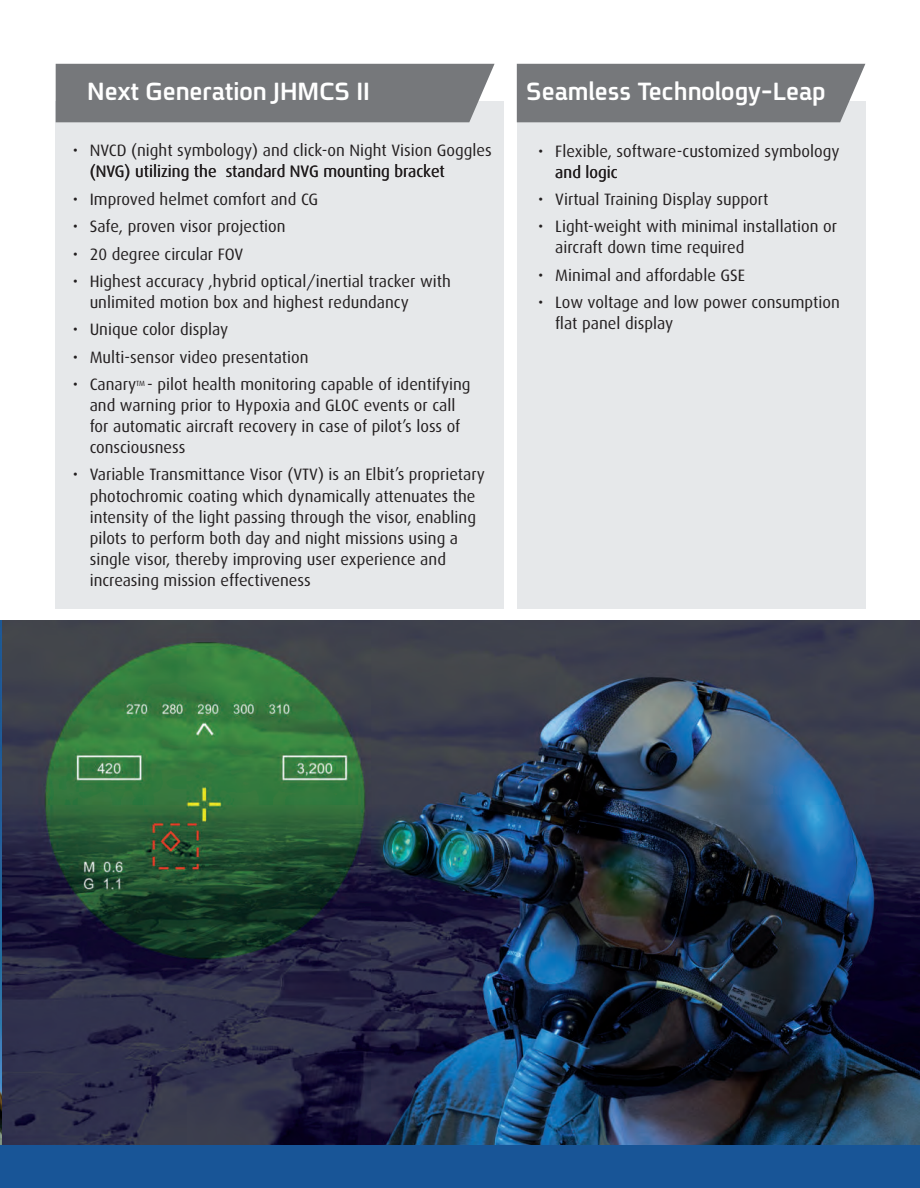
<style>
.page{position:relative;width:920px;height:1188px;background:#fff}
.page>*{position:absolute;margin:0;border:0;box-sizing:border-box;transform-origin:0 0}
.t1{font:27px "En Spoiler B";color:#fff}
.t2{font:16.5px/21px "Dax";color:#231f20}
.t3{font:7.5px "Dax";color:#231f20}
</style>
<div class="page">
<img style="left:0;top:621px;width:920px;height:525px">
<div style="left:56px;top:101px;width:448px;height:508px;background:#e6e8ea"></div>
<div style="left:517px;top:101px;width:348px;height:508px;background:#e6e8ea"></div>
<div style="left:517px;top:64px;width:348px;height:58px;background:#76787b"></div>
<div style="left:56px;top:64px;width:438px;height:58px;background:#76787b"></div>
<div style="left:0;top:1146px;width:920px;height:42px;background:#185597"></div>
<h3 class="t1" style="left:87px;top:72px;width:284px">Next Generation JHMCS II</h3>
<h3 class="t1" style="left:526px;top:72px;width:301px">Seamless Technology-Leap</h3>
<p class="t2" style="left:73px;top:140px;width:7px">•</p>
<p class="t2" style="left:90px;top:140px;width:403px">NVCD (night symbology) and click-on Night Vision Goggles</p>
<p class="t2" style="left:538px;top:140px;width:7px">•</p>
<p class="t2" style="left:90px;top:161px;width:357px">(NVG) utilizing the standard NVG mounting bracket</p>
<p class="t2" style="left:555px;top:140px;width:286px">Flexible, software-customized symbology and logic</p>
<p class="t2" style="left:73px;top:189px;width:7px">•</p>
<p class="t2" style="left:90px;top:189px;width:230px">Improved helmet comfort and CG</p>
<p class="t2" style="left:538px;top:189px;width:7px">•</p>
<p class="t2" style="left:555px;top:189px;width:215px">Virtual Training Display support</p>
<p class="t2" style="left:73px;top:216px;width:7px">•</p>
<p class="t2" style="left:90px;top:216px;width:197px">Safe, proven visor projection</p>
<p class="t2" style="left:538px;top:216px;width:7px">•</p>
<p class="t2" style="left:555px;top:216px;width:283px">Light-weight with minimal installation or</p>
<p class="t2" style="left:555px;top:237px;width:191px">aircraft down time required</p>
<p class="t2" style="left:73px;top:244px;width:7px">•</p>
<p class="t2" style="left:90px;top:244px;width:155px">20 degree circular FOV</p>
<p class="t2" style="left:73px;top:271px;width:7px">•</p>
<p class="t2" style="left:90px;top:271px;width:363px">Highest accuracy ,hybrid optical/inertial tracker with unlimited motion box and highest redundancy</p>
<p class="t2" style="left:73px;top:319px;width:7px">•</p>
<p class="t2" style="left:90px;top:319px;width:140px">Unique color display</p>
<p class="t2" style="left:73px;top:347px;width:7px">•</p>
<p class="t2" style="left:90px;top:347px;width:220px">Multi-sensor video presentation</p>
<p class="t3" style="left:136px;top:379px;width:10px">TM</p>
<p class="t2" style="left:73px;top:374px;width:7px">•</p>
<p class="t2" style="left:90px;top:374px;width:382px">Canary - pilot health monitoring capable of identifying and warning prior to Hypoxia and GLOC events or call for automatic aircraft recovery in case of pilot’s loss of consciousness</p>
<p class="t2" style="left:73px;top:464px;width:7px">•</p>
<p class="t2" style="left:90px;top:464px;width:396px">Variable Transmittance Visor (VTV) is an Elbit’s proprietary photochromic coating which dynamically attenuates the intensity of the light passing through the visor, enabling pilots to perform both day and night missions using a single visor, thereby improving user experience and increasing mission effectiveness</p>
<p class="t2" style="left:538px;top:265px;width:7px">•</p>
<p class="t2" style="left:555px;top:265px;width:191px">Minimal and affordable GSE</p>
<p class="t2" style="left:538px;top:292px;width:7px">•</p>
<p class="t2" style="left:555px;top:292px;width:286px">Low voltage and low power consumption</p>
<p class="t2" style="left:555px;top:313px;width:119px">flat panel display</p>
</div>
